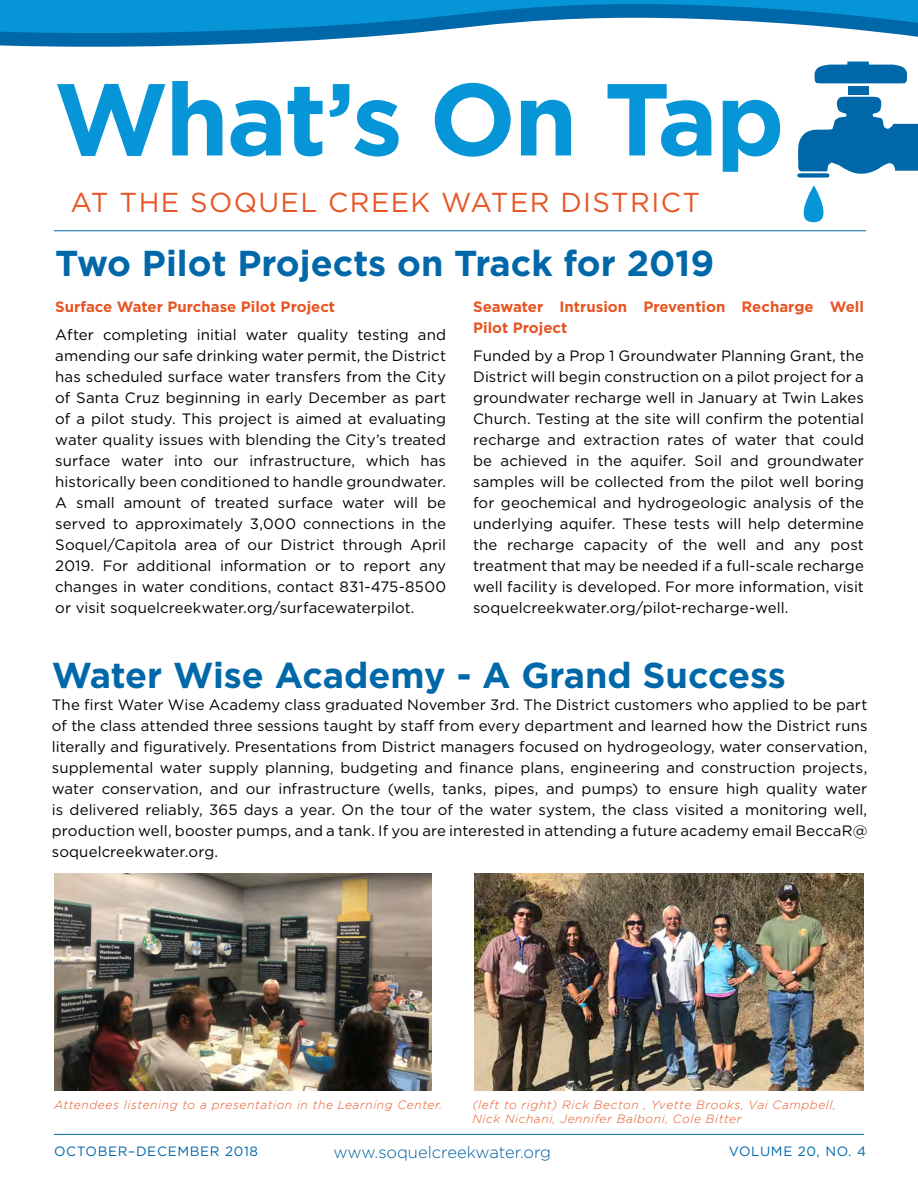
<style>
.page{position:relative;width:918px;height:1188px;background:#fff}
.page>*{position:absolute;margin:0;border:0;box-sizing:border-box;transform-origin:0 0}
.t1{font:700 102px "Gotham";letter-spacing:-.025em;color:#0696d7}
.Header_Text{font:700 36px "Gotham";color:#0068a9}
.t2{font:27.45px "Gotham";letter-spacing:.05em;color:#e75524}
.t3{font:300 16.5px "Gotham";color:#0060a0}
.Body_Text{font:15px/21px "Gotham";letter-spacing:.005em;color:#000;text-align:justify}
.Body_Text-2{font:700 15px/21px "Gotham";color:#e75524}
.t4{font:13.5px "Gotham";letter-spacing:.05em;color:#0068a9}
.Footer_-_Volume{font:italic 300 12px/14.4px "Gotham";letter-spacing:.05em;color:#e75524}
</style>
<div class="page">
<svg style="left:0;top:44px;width:232px;height:3px"></svg>
<svg style="left:0;top:0;width:918px;height:44px"></svg>
<hr style="left:54px;top:230px;width:812px;height:1px;background:#0068a9">
<svg style="left:815px;top:62px;width:92px;height:21px;background:#1f7ab3"></svg>
<div style="left:848px;top:86px;width:20px;height:9px;background:#0068a9"></div>
<svg style="left:797px;top:97px;width:121px;height:81px"></svg>
<hr style="left:54px;top:1134px;width:810px;height:1px;background:#0068a9">
<svg style="left:803px;top:186px;width:21px;height:36px"></svg>
<img style="left:474px;top:874px;width:389px;height:216px">
<img style="left:54px;top:874px;width:377px;height:216px">
<h1 class="t1" style="left:54px;top:52px;width:732px">What’s On Tap</h1>
<h3 class="t2" style="left:70px;top:185px;width:631px">AT THE SOQUEL CREEK WATER DISTRICT</h3>
<p class="Header_Text" style="left:55px;top:239px;width:661px">Two Pilot Projects on Track for 2019</p>
<p class="Body_Text-2" style="left:55px;top:296px;width:281px">Surface Water Purchase Pilot Project</p>
<p class="Body_Text" style="left:55px;top:324px;width:392px">After completing initial water quality testing and amending our safe drinking water permit, the District has scheduled surface water transfers from the City of Santa Cruz beginning in early December as part of a pilot study. This project is aimed at evaluating water quality issues with blending the City’s treated surface water into our infrastructure, which has historically been conditioned to handle groundwater.<br>A small amount of treated surface water will be served to approximately 3,000 connections in the Soquel/Capitola area of our District through April 2019. For additional information or to report any changes in water conditions, contact 831-475-8500 or visit soquelcreekwater.org/surfacewaterpilot.</p>
<p class="Body_Text-2" style="left:473px;top:296px;width:392px">Seawater Intrusion Prevention Recharge Well<br>Pilot Project</p>
<p class="Body_Text" style="left:473px;top:345px;width:392px">Funded by a Prop 1 Groundwater Planning Grant, the District will begin construction on a pilot project for a groundwater recharge well in January at Twin Lakes Church. Testing at the site will confirm the potential recharge and extraction rates of water that could be achieved in the aquifer. Soil and groundwater samples will be collected from the pilot well boring for geochemical and hydrogeologic analysis of the underlying aquifer. These tests will help determine the recharge capacity of the well and any post treatment that may be needed if a full-scale recharge well facility is developed. For more information, visit soquelcreekwater.org/pilot-recharge-well.</p>
<p class="Header_Text" style="left:52px;top:651px;width:736px">Water Wise Academy - A Grand Success</p>
<p class="Body_Text" style="left:52px;top:694px;width:817px">The first Water Wise Academy class graduated November 3rd. The District customers who applied to be part of the class attended three sessions taught by staff from every department and learned how the District runs literally and figuratively. Presentations from District managers focused on hydrogeology, water conservation, supplemental water supply planning, budgeting and finance plans, engineering and construction projects, water conservation, and our infrastructure (wells, tanks, pipes, and pumps) to ensure high quality water is delivered reliably, 365 days a year. On the tour of the water system, the class visited a monitoring well, production well, booster pumps, and a tank. If you are interested in attending a future academy email BeccaR@ soquelcreekwater.org.</p>
<p class="Footer_-_Volume" style="left:54px;top:1098px;width:390px">Attendees listening to a presentation in the Learning Center.</p>
<p class="Footer_-_Volume" style="left:473px;top:1097px;width:365px">(left to right) Rick Becton , Yvette Brooks, Vai Campbell,<br>Nick Nichani, Jennifer Balboni, Cole Bitter</p>
<p class="t3" style="left:333px;top:1142px;width:219px">www.soquelcreekwater.org</p>
<p class="t4" style="left:54px;top:1142px;width:206px">OCTOBER–DECEMBER 2018</p>
<p class="t4" style="left:729px;top:1142px;width:139px">VOLUME 20, NO. 4</p>
</div>
